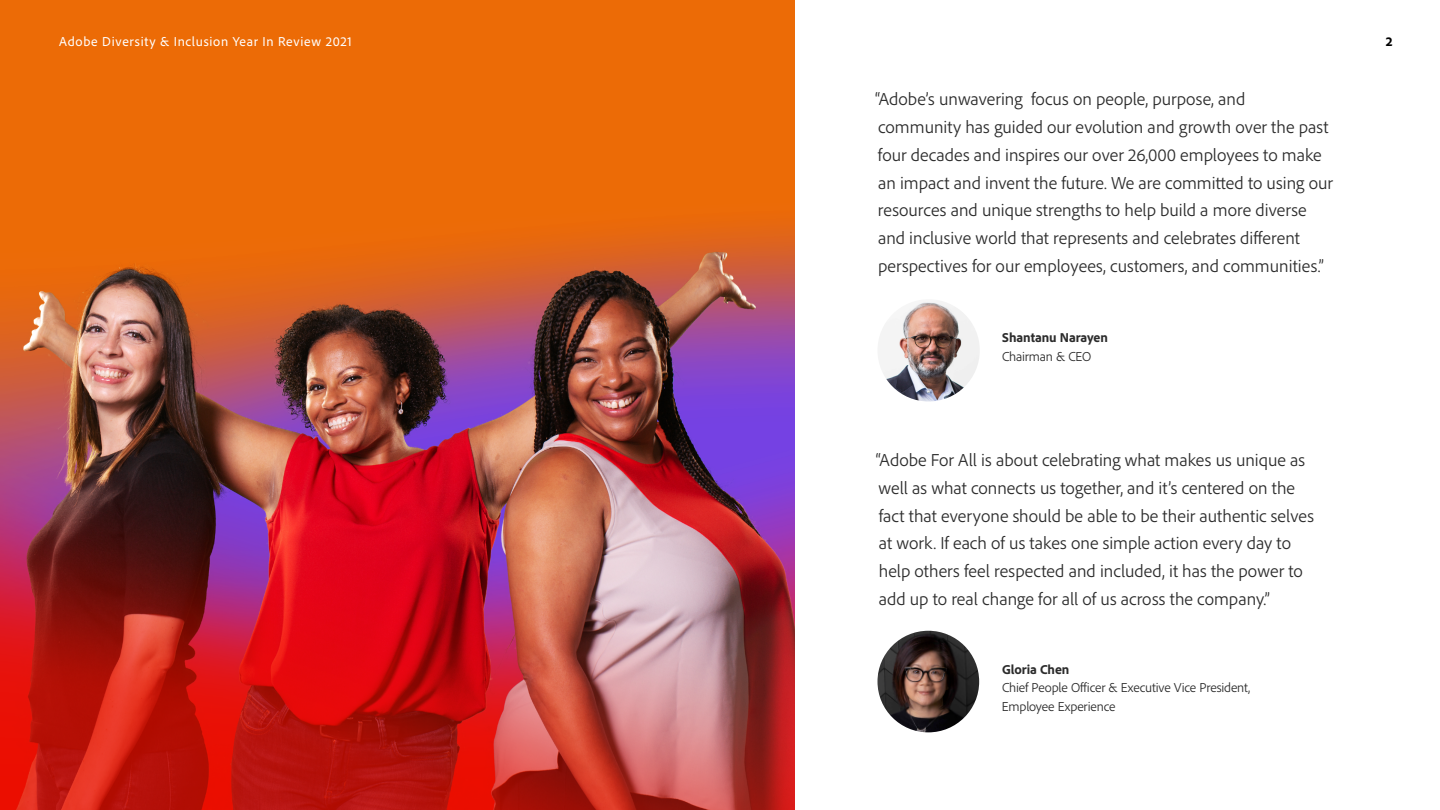
<style>
.page{position:relative;width:1440px;height:810px;background:#fff}
.page>*{position:absolute;margin:0;border:0;box-sizing:border-box;transform-origin:0 0}
.P2_Leadership_quotes{font:300 18px/27.8px "Adobe Clean";color:#2c2c2c}
.Body_Copy_20_30{font:300 13.5px/18.8px "Adobe Clean";letter-spacing:-.01em;color:#2c2c2c}
.t1{font:13.5px "Adobe Clean";letter-spacing:.05em;color:#fff}
.Body_Copy_20_30-2{font:800 13.5px/18.8px "Adobe Clean";letter-spacing:-.01em;color:#2c2c2c}
.t2{font:800 13.5px "Adobe Clean";color:#000}
.s1{font-weight:300}
.s2{font-weight:800}
</style>
<div class="page">
<div style="left:0;top:0;width:795px;height:208px;background:#ec6b06"></div>
<img style="left:0;top:208px;width:795px;height:602px">
<img style="left:878px;top:299px;width:102px;height:102px;border-radius:51px">
<img style="left:878px;top:631px;width:101px;height:101px;border-radius:51px">
<p class="t1" style="left:59px;top:33px;width:294px">Adobe Diversity &amp; Inclusion Year In Review 2021</p>
<p class="P2_Leadership_quotes" style="left:875px;top:85px;width:459px">“Adobe’s unwavering focus on people, purpose, and<br>community has guided our evolution and growth over the past four decades and inspires our over 26,000 employees to make an impact and invent the future. We are committed to using our resources and unique strengths to help build a more diverse and inclusive world that represents and celebrates different perspectives for our employees, customers, and communities.”</p>
<p class="Body_Copy_20_30-2" style="left:1002px;top:328px;width:107px">Shantanu Narayen<br><span class="s1">Chairman &amp; CEO</span></p>
<p class="P2_Leadership_quotes" style="left:876px;top:446px;width:440px">“Adobe For All is about celebrating what makes us unique as well as what connects us together, and it’s centered on the fact that everyone should be able to be their authentic selves at work. If each of us takes one simple action every day to help others feel respected and included, it has the power to add up to real change for all of us across the company.”</p>
<p class="Body_Copy_20_30" style="left:1002px;top:659px;width:250px"><span class="s2">Gloria Chen<br></span>Chief People Officer &amp; Executive Vice President,<br>Employee Experience</p>
<p class="t2" style="left:1386px;top:33px;width:8px">2</p>
</div>
